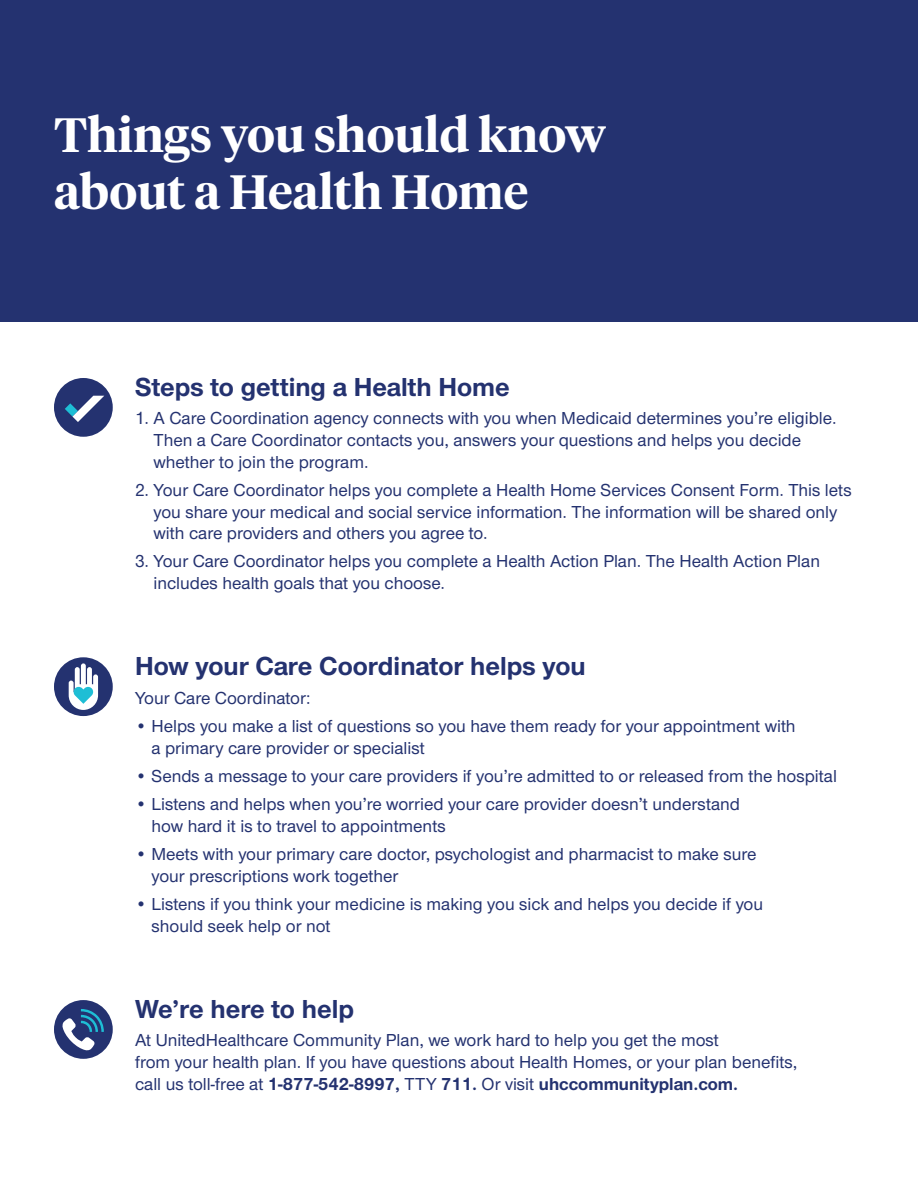
<style>
.page{position:relative;width:918px;height:1188px;background:#fff}
.page>*{position:absolute;margin:0;border:0;box-sizing:border-box;transform-origin:0 0}
.t1{font:600 48px/57.6px "UHC Serif Headline";color:#fff}
.t2{font:700 27px "UHC Sans";color:#243270}
.t3{font:500 18px/21.6px "UHC Sans";color:#243270}
.s1{font-weight:700}
</style>
<div class="page">
<div style="left:0;top:0;width:918px;height:322px;background:#243270"></div>
<div style="left:54px;top:378px;width:59px;height:59px;background:#243270;border-radius:50%"></div>
<svg style="left:65px;top:396px;width:39px;height:26px"></svg>
<div style="left:54px;top:657px;width:59px;height:59px;background:#243270;border-radius:50%"></div>
<svg style="left:69px;top:663px;width:29px;height:47px"></svg>
<div style="left:54px;top:1000px;width:59px;height:59px;background:#243270;border-radius:50%"></div>
<svg style="left:62px;top:1009px;width:42px;height:42px"></svg>
<h1 class="t1" style="left:54px;top:104px;width:554px">Things you should know about a Health Home</h1>
<h2 class="t2" style="left:135px;top:369px;width:376px">Steps to getting a Health Home</h2>
<p class="t3" style="left:154px;top:407px;width:685px;text-indent:-19px">1. A Care Coordination agency connects with you when Medicaid determines you’re eligible.<br>Then a Care Coordinator contacts you, answers your questions and helps you decide whether to join the program.</p>
<p class="t3" style="left:154px;top:478px;width:700px;text-indent:-19px">2. Your Care Coordinator helps you complete a Health Home Services Consent Form. This lets you share your medical and social service information. The information will be shared only with care providers and others you agree to.</p>
<p class="t3" style="left:154px;top:550px;width:668px;text-indent:-19px">3. Your Care Coordinator helps you complete a Health Action Plan. The Health Action Plan includes health goals that you choose.</p>
<h2 class="t2" style="left:135px;top:648px;width:452px">How your Care Coordinator helps you</h2>
<p class="t3" style="left:135px;top:686px;width:177px">Your Care Coordinator:</p>
<p class="t3" style="left:152px;top:714px;width:646px;text-indent:-17px">• Helps you make a list of questions so you have them ready for your appointment with a primary care provider or specialist</p>
<p class="t3" style="left:135px;top:764px;width:704px">• Sends a message to your care providers if you’re admitted to or released from the hospital</p>
<p class="t3" style="left:152px;top:793px;width:590px;text-indent:-17px">• Listens and helps when you’re worried your care provider doesn’t understand how hard it is to travel to appointments</p>
<p class="t3" style="left:152px;top:843px;width:607px;text-indent:-17px">• Meets with your primary care doctor, psychologist and pharmacist to make sure your prescriptions work together</p>
<p class="t3" style="left:152px;top:893px;width:613px;text-indent:-17px">• Listens if you think your medicine is making you sick and helps you decide if you should seek help or not</p>
<h2 class="t2" style="left:135px;top:991px;width:221px">We’re here to help</h2>
<p class="t3" style="left:135px;top:1029px;width:664px">At UnitedHealthcare Community Plan, we work hard to help you get the most<br>from your health plan. If you have questions about Health Homes, or your plan benefits, call us toll-free at <span class="s1">1-877-542-8997,</span> TTY <span class="s1">711.</span> Or visit <span class="s1">uhccommunityplan.com.</span></p>
</div>
